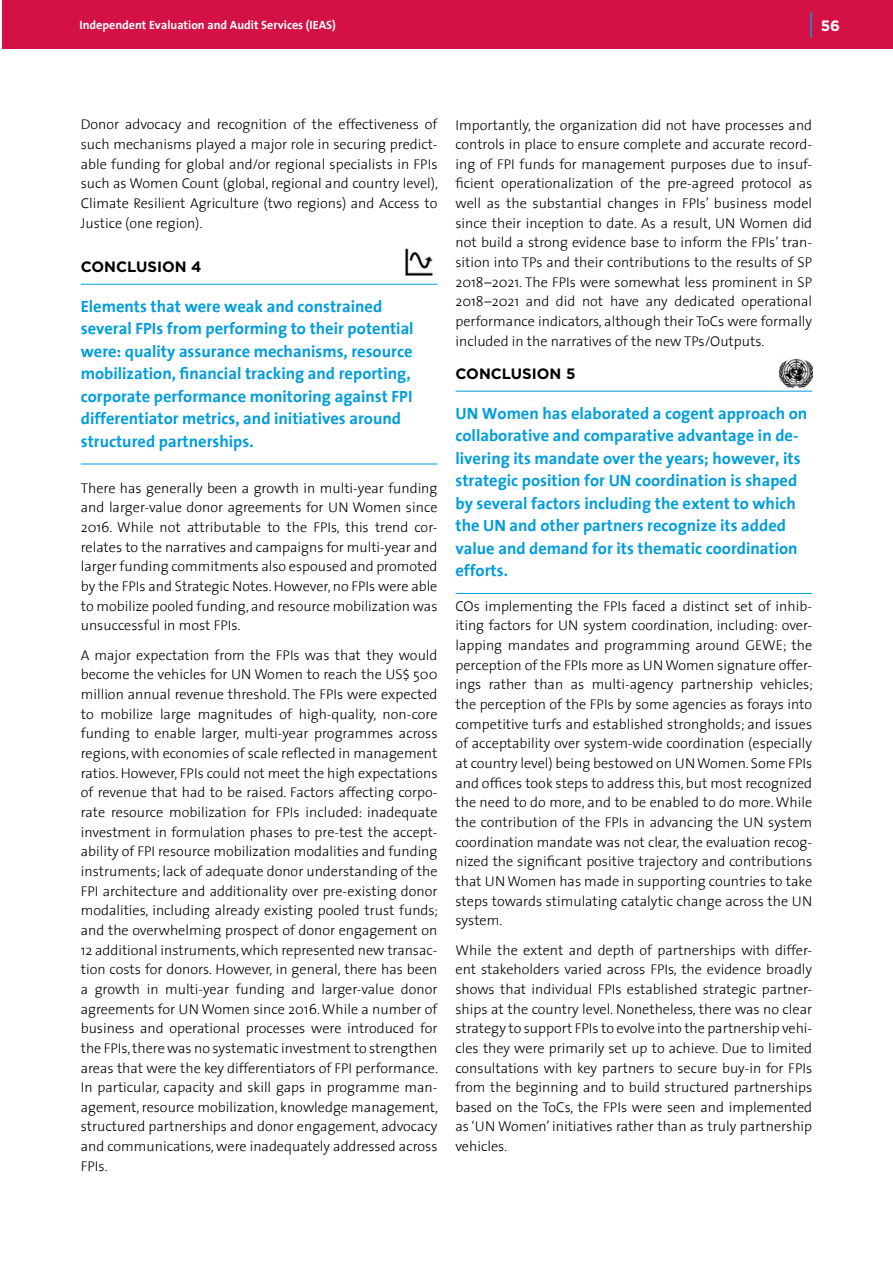
<style>
.page{position:relative;width:893px;height:1263px;background:#fff}
.page>*{position:absolute;margin:0;border:0;box-sizing:border-box;transform-origin:0 0}
.t1{font:700 16.5px/22.5px "The Sans";color:#009ddc}
.t2{font:700 15px "Gotham";color:#000}
.t3{font:700 15px "Gotham";color:#fff}
.t4{font:300 14.25px/19.6px "The Sans";color:#000;text-align:justify}
.t5{font:700 12px "The Sans";color:#fff}
</style>
<div class="page">
<div style="left:2px;top:1px;width:891px;height:48px;background:#d31145"></div>
<hr style="left:810px;top:12px;width:2px;height:25px;background:#009ddc">
<hr style="left:455px;top:391px;width:357px;height:1px;background:#009ddc">
<hr style="left:455px;top:593px;width:357px;height:1px;background:#009ddc">
<img style="left:780px;top:360px;width:32px;height:27px">
<hr style="left:81px;top:284px;width:356px;height:1px;background:#009ddc">
<hr style="left:81px;top:464px;width:356px;height:1px;background:#009ddc">
<img style="left:405px;top:248px;width:28px;height:28px">
<p class="t5" style="left:80px;top:15px;width:258px">Independent Evaluation and Audit Services (IEAS)</p>
<p class="t3" style="left:821px;top:16px;width:21px">56</p>
<p class="t4" style="left:81px;top:114px;width:359px">Donor advocacy and recognition of the effectiveness of such mechanisms played a major role in securing predict&shy;able funding for global and/or regional specialists in FPIs such as Women Count (global, regional and country level), Climate Resilient Agriculture (two regions) and Access to Justice (one region).</p>
<p class="t2" style="left:81px;top:257px;width:122px">CONCLUSION 4</p>
<p class="t1" style="left:81px;top:294px;width:334px">Elements that were weak and constrained several FPIs from performing to their potential were: quality assurance mechanisms, resource mobilization, financial tracking and reporting, corporate performance monitoring against FPI differentiator metrics, and initiatives around structured partnerships.</p>
<p class="t4" style="left:81px;top:478px;width:358px">There has generally been a growth in multi-year funding and larger-value donor agreements for UN Women since 2016. While not attributable to the FPIs, this trend cor&shy;relates to the narratives and campaigns for multi-year and larger funding commitments also espoused and promoted by the FPIs and Strategic Notes. However, no FPIs were able to mobilize pooled funding, and resource mobilization was unsuccessful in most FPIs.</p>
<p class="t4" style="left:81px;top:645px;width:359px">A major expectation from the FPIs was that they would become the vehicles for UN Women to reach the US$ 500 million annual revenue threshold. The FPIs were expected to mobilize large magnitudes of high-quality, non-core funding to enable larger, multi-year programmes across regions, with economies of scale reflected in management ratios. However, FPIs could not meet the high expectations of revenue that had to be raised. Factors affecting corpo&shy;rate resource mobilization for FPIs included: inadequate investment in formulation phases to pre-test the accept&shy;ability of FPI resource mobilization modalities and funding instruments; lack of adequate donor understanding of the FPI architecture and additionality over pre-existing donor modalities, including already existing pooled trust funds; and the overwhelming prospect of donor engagement on 12 additional instruments, which represented new transac&shy;tion costs for donors. However, in general, there has been a growth in multi-year funding and larger-value donor agreements for UN Women since 2016. While a number of business and operational processes were introduced for the FPIs, there was no systematic investment to strengthen areas that were the key differentiators of FPI performance.<br>In particular, capacity and skill gaps in programme man&shy;agement, resource mobilization, knowledge management, structured partnerships and donor engagement, advocacy and communications, were inadequately addressed across FPIs.</p>
<p class="t4" style="left:455px;top:114px;width:358px">Importantly, the organization did not have processes and controls in place to ensure complete and accurate record&shy;ing of FPI funds for management purposes due to insuf&shy;ficient operationalization of the pre-agreed protocol as well as the substantial changes in FPIs’ business model since their inception to date. As a result, UN Women did not build a strong evidence base to inform the FPIs’ tran&shy;sition into TPs and their contributions to the results of SP 2018–2021. The FPIs were somewhat less prominent in SP 2018–2021 and did not have any dedicated operational performance indicators, although their ToCs were formally included in the narratives of the new TPs/Outputs.</p>
<p class="t2" style="left:455px;top:364px;width:121px">CONCLUSION 5</p>
<p class="t1" style="left:455px;top:401px;width:353px">UN Women has elaborated a cogent approach on collaborative and comparative advantage in de&shy;livering its mandate over the years; however, its strategic position for UN coordination is shaped by several factors including the extent to which the UN and other partners recognize its added value and demand for its thematic coordination efforts.</p>
<p class="t4" style="left:455px;top:596px;width:359px">COs implementing the FPIs faced a distinct set of inhib&shy;iting factors for UN system coordination, including: over&shy;lapping mandates and programming around GEWE; the perception of the FPIs more as UN Women signature offer&shy;ings rather than as multi-agency partnership vehicles; the perception of the FPIs by some agencies as forays into competitive turfs and established strongholds; and issues of acceptability over system-wide coordination (especially at country level) being bestowed on UN Women. Some FPIs and offices took steps to address this, but most recognized the need to do more, and to be enabled to do more. While the contribution of the FPIs in advancing the UN system coordination mandate was not clear, the evaluation recog&shy;nized the significant positive trajectory and contributions that UN Women has made in supporting countries to take steps towards stimulating catalytic change across the UN system.</p>
<p class="t4" style="left:455px;top:939px;width:358px">While the extent and depth of partnerships with differ&shy;ent stakeholders varied across FPIs, the evidence broadly shows that individual FPIs established strategic partner&shy;ships at the country level. Nonetheless, there was no clear strategy to support FPIs to evolve into the partnership vehi&shy;cles they were primarily set up to achieve. Due to limited consultations with key partners to secure buy-in for FPIs from the beginning and to build structured partnerships based on the ToCs, the FPIs were seen and implemented as ‘UN Women’ initiatives rather than as truly partnership vehicles.</p>
</div>
